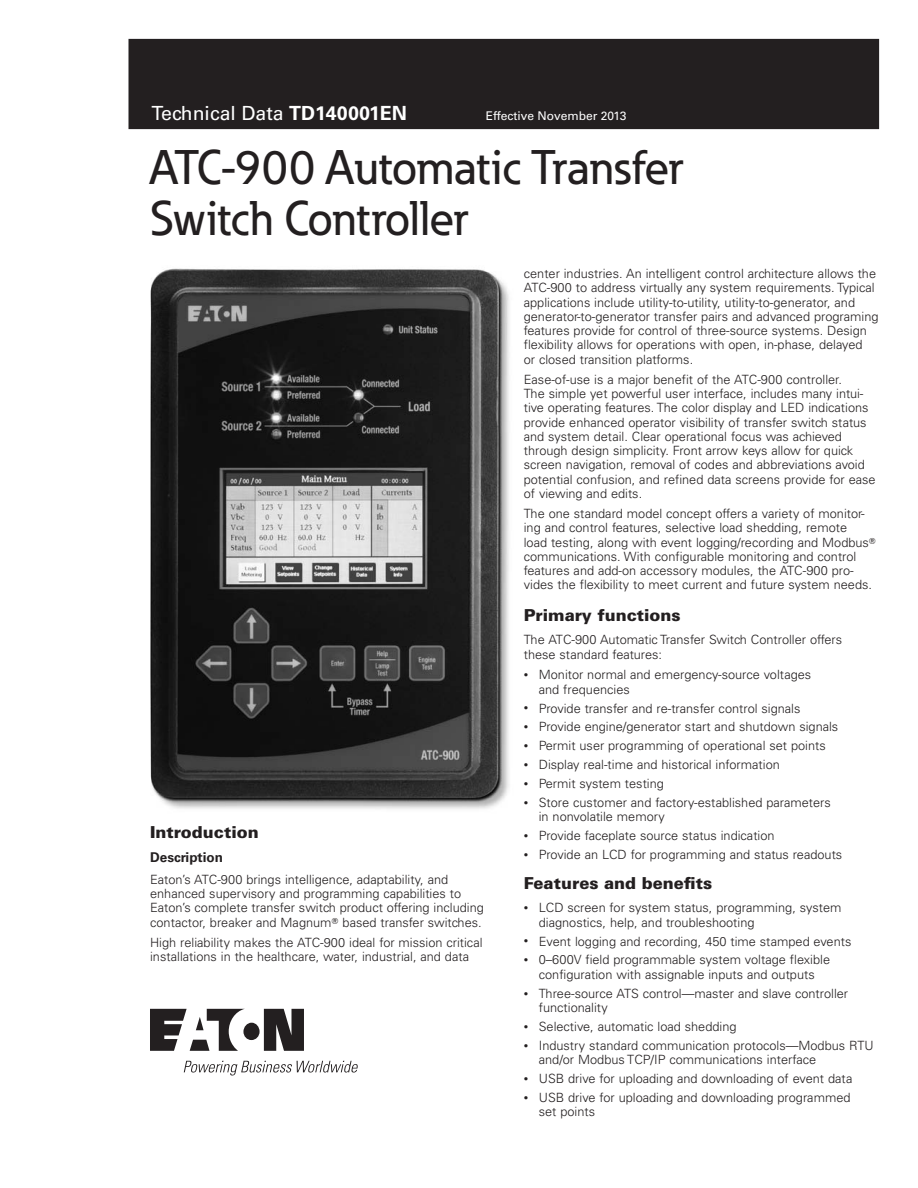
<style>
.page{position:relative;width:918px;height:1188px;background:#fff}
.page>*{position:absolute;margin:0;border:0;box-sizing:border-box;transform-origin:0 0}
._00_Product{font:500 48px/51px "Eaton";color:#231f20}
._00_Application{font:19.5px "Univers LT Std";color:#fff}
._01_Head1{font:900 16.5px "Univers LT Std";color:#231f20}
._01_Head2{font:700 13.5px "Univers LT Std";color:#231f20}
._02_Body{font:300 12.75px/14.2px "Univers LT Std";color:#231f20}
._00_Brand_Effective{font:12px "Univers LT Std";color:#fff}
.s1{font-weight:700}
.s2{font-family:"Universal Newswith Comm Pi";font-weight:400}
.s3{font-size:9px}
</style>
<div class="page">
<div style="left:129px;top:39px;width:750px;height:90px;background:#231f20"></div>
<svg style="left:150px;top:1009px;width:154px;height:42px"></svg>
<svg style="left:184px;top:1061px;width:174px;height:15px"></svg>
<img style="left:150px;top:268px;width:359px;height:541px">
<p class="_00_Application" style="left:152px;top:101px;width:257px">Technical Data <span class="s1">TD140001EN</span></p>
<p class="_00_Brand_Effective" style="left:486px;top:109px;width:142px">Effective November 2013</p>
<p class="_00_Product" style="left:150px;top:141px;width:535px">ATC-900 Automatic Transfer<br>Switch Controller</p>
<p class="_01_Head1" style="left:150px;top:822px;width:110px">Introduction</p>
<p class="_01_Head2" style="left:150px;top:849px;width:74px">Description</p>
<p class="_02_Body" style="left:150px;top:872px;width:335px">Eaton’s ATC-900 brings intelligence, adaptability, and enhanced supervisory and programming capabilities to Eaton’s complete transfer switch product offering including contactor, breaker and Magnum<span class="s2">T</span> based transfer switches.</p>
<p class="_02_Body" style="left:150px;top:935px;width:334px">High reliability makes the ATC-900 ideal for mission critical installations in the healthcare, water, industrial, and data</p>
<p class="_02_Body" style="left:524px;top:267px;width:356px">center industries. An intelligent control architecture allows the ATC-900 to address virtually any system requirements. Typical applications include utility-to-utility, utility-to-generator, and generator-to-generator transfer pairs and advanced programing features provide for control of three-source systems. Design flexibility allows for operations with open, in-phase, delayed<br>or closed transition platforms.</p>
<p class="_02_Body" style="left:524px;top:372px;width:353px">Ease-of-use is a major benefit of the ATC-900 controller.<br>The simple yet powerful user interface, includes many intui&shy;tive operating features. The color display and LED indications provide enhanced operator visibility of transfer switch status and system detail. Clear operational focus was achieved through design simplicity. Front arrow keys allow for quick screen navigation, removal of codes and abbreviations avoid potential confusion, and refined data screens provide for ease of viewing and edits.</p>
<p class="_02_Body" style="left:524px;top:507px;width:354px">The one standard model concept offers a variety of monitor&shy;ing and control features, selective load shedding, remote<br>load testing, along with event logging/recording and Modbus<span class="s2">T </span>communications. With configurable monitoring and control features and add-on accessory modules, the ATC-900 pro&shy;vides the flexibility to meet current and future system needs.</p>
<p class="_01_Head1" style="left:524px;top:605px;width:158px">Primary functions</p>
<p class="_02_Body" style="left:524px;top:632px;width:320px;line-height:15px">The ATC-900 Automatic Transfer Switch Controller offers these standard features:</p>
<p class="_02_Body" style="left:539px;top:668px;width:274px;text-indent:-15px"><span class="s3">•</span> Monitor normal and emergency-source voltages and frequencies</p>
<p class="_02_Body" style="left:524px;top:701px;width:278px"><span class="s3">•</span> Provide transfer and re-transfer control signals</p>
<p class="_02_Body" style="left:524px;top:720px;width:316px"><span class="s3">•</span> Provide engine/generator start and shutdown signals</p>
<p class="_02_Body" style="left:524px;top:739px;width:303px"><span class="s3">•</span> Permit user programming of operational set points</p>
<p class="_02_Body" style="left:524px;top:758px;width:258px"><span class="s3">•</span> Display real-time and historical information</p>
<p class="_02_Body" style="left:524px;top:776px;width:142px"><span class="s3">•</span> Permit system testing</p>
<p class="_02_Body" style="left:539px;top:795px;width:294px;text-indent:-15px"><span class="s3">•</span> Store customer and factory-established parameters in nonvolatile memory</p>
<p class="_02_Body" style="left:524px;top:829px;width:252px"><span class="s3">•</span> Provide faceplate source status indication</p>
<p class="_02_Body" style="left:524px;top:847px;width:320px"><span class="s3">•</span> Provide an LCD for programming and status readouts</p>
<p class="_01_Head1" style="left:524px;top:873px;width:190px">Features and benefits</p>
<p class="_02_Body" style="left:539px;top:901px;width:304px;text-indent:-15px"><span class="s3">•</span> LCD screen for system status, programming, system diagnostics, help, and troubleshooting</p>
<p class="_02_Body" style="left:524px;top:934px;width:329px"><span class="s3">•</span> Event logging and recording, 450 time stamped events</p>
<p class="_02_Body" style="left:524px;top:953px;width:308px;text-align:center"><span class="s3">•</span> 0–600V field programmable system voltage flexible configuration with assignable inputs and outputs</p>
<p class="_02_Body" style="left:539px;top:986px;width:311px;text-indent:-15px"><span class="s3">•</span> Three-source ATS control—master and slave controller functionality</p>
<p class="_02_Body" style="left:524px;top:1019px;width:214px"><span class="s3">•</span> Selective, automatic load shedding</p>
<p class="_02_Body" style="left:539px;top:1038px;width:336px;text-indent:-15px"><span class="s3">•</span> Industry standard communication protocols—Modbus RTU and/or Modbus TCP/IP communications interface</p>
<p class="_02_Body" style="left:524px;top:1071px;width:330px"><span class="s3">•</span> USB drive for uploading and downloading of event data</p>
<p class="_02_Body" style="left:539px;top:1090px;width:313px;text-indent:-15px"><span class="s3">•</span> USB drive for uploading and downloading programmed set points</p>
</div>
